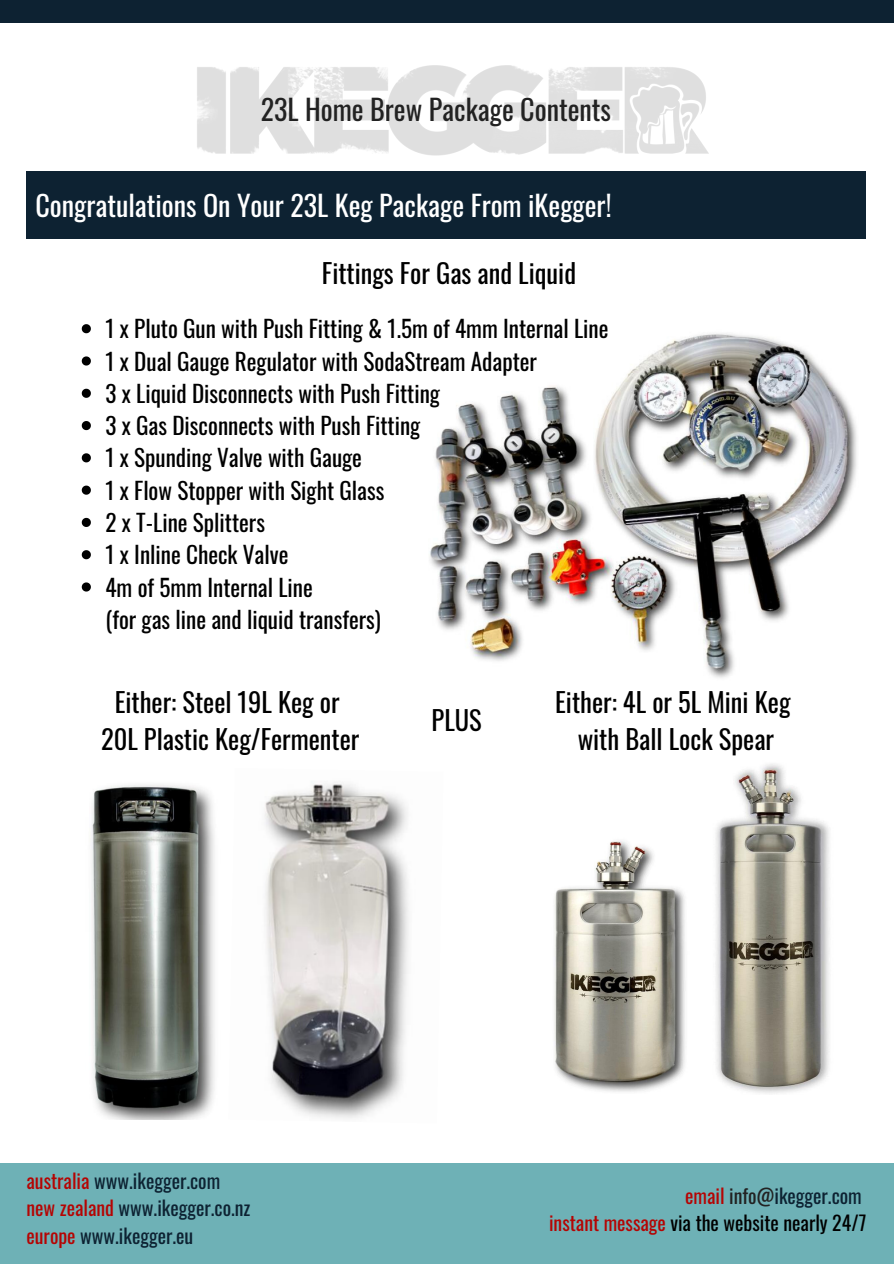
<style>
.page{position:relative;width:894px;height:1264px;background:#fff}
.page>*{position:absolute;margin:0;border:0;box-sizing:border-box;transform-origin:0 0}
.t1{font:28.05px "Oswald";color:#fff}
.t2{font:28.05px "Oswald";color:#222}
.t3{font:26.55px/36.5px "Oswald";color:#000;text-align:center}
.t4{font:23.1px/32.2px "Oswald";color:#000}
.t5{font:19.8px/27px "Oswald";color:#0d2232}
.t6{font:19.8px/27px "Oswald";color:#000;text-align:right}
.s1{color:#b50403}
.s2{color:#222}
.s3{color:#0d2232}
</style>
<div class="page">
<img style="left:430px;top:333px;width:427px;height:345px">
<svg style="left:82px;top:324px;width:9px;height:9px"></svg>
<svg style="left:82px;top:356px;width:9px;height:9px"></svg>
<svg style="left:82px;top:389px;width:9px;height:9px"></svg>
<svg style="left:82px;top:421px;width:9px;height:9px"></svg>
<svg style="left:82px;top:453px;width:9px;height:9px"></svg>
<svg style="left:82px;top:485px;width:9px;height:9px"></svg>
<svg style="left:82px;top:518px;width:9px;height:9px"></svg>
<svg style="left:82px;top:550px;width:9px;height:9px"></svg>
<svg style="left:82px;top:582px;width:9px;height:9px"></svg>
<img style="left:197px;top:65px;width:512px;height:91px">
<div style="left:26px;top:172px;width:839px;height:66px;background:#0d2232"></div>
<div style="left:0;top:1163px;width:893px;height:100px;background:#6eb1b6"></div>
<div style="left:0;top:0;width:893px;height:23px;background:#0d2232"></div>
<img style="left:90px;top:785px;width:125px;height:334px">
<img style="left:264px;top:781px;width:145px;height:338px">
<img style="left:554px;top:840px;width:132px;height:252px">
<img style="left:715px;top:764px;width:115px;height:330px">
<p class="t2" style="left:260px;top:88px;width:352px">23L Home Brew Package Contents</p>
<p class="t1" style="left:35px;top:183px;width:577px">Congratulations On Your 23L Keg Package From iKegger!</p>
<p class="t3" style="left:322px;top:254px;width:255px">Fittings For Gas and Liquid</p>
<p class="t4" style="left:105px;top:312px;width:504px">1 x Pluto Gun with Push Fitting &amp; 1.5m of 4mm Internal Line 1 x Dual Gauge Regulator with SodaStream Adapter<br>3 x Liquid Disconnects with Push Fitting<br>3 x Gas Disconnects with Push Fitting<br>1 x Spunding Valve with Gauge<br>1 x Flow Stopper with Sight Glass<br>2 x T-Line Splitters<br>1 x Inline Check Valve<br>4m of 5mm Internal Line<br>(for gas line and liquid transfers)</p>
<p class="t3" style="left:101px;top:683px;width:260px">Either: Steel 19L Keg or<br>20L Plastic Keg/Fermenter</p>
<p class="t3" style="left:431px;top:701px;width:52px">PLUS</p>
<p class="t3" style="left:555px;top:683px;width:237px">Either: 4L or 5L Mini Keg with Ball Lock Spear</p>
<p class="t5" style="left:27px;top:1166px;width:225px"><span class="s1">australia</span> www.ikegger.com <span class="s1">new zealand</span> www.ikegger.co.nz <span class="s1">europe</span> www.ikegger.eu</p>
<p class="t6" style="left:549px;top:1181px;width:319px"><span class="s1">email</span> <span class="s2">info@</span><span class="s3">ikegger.com<br></span><span class="s1">instant message</span> via the website nearly 24/7</p>
</div>
